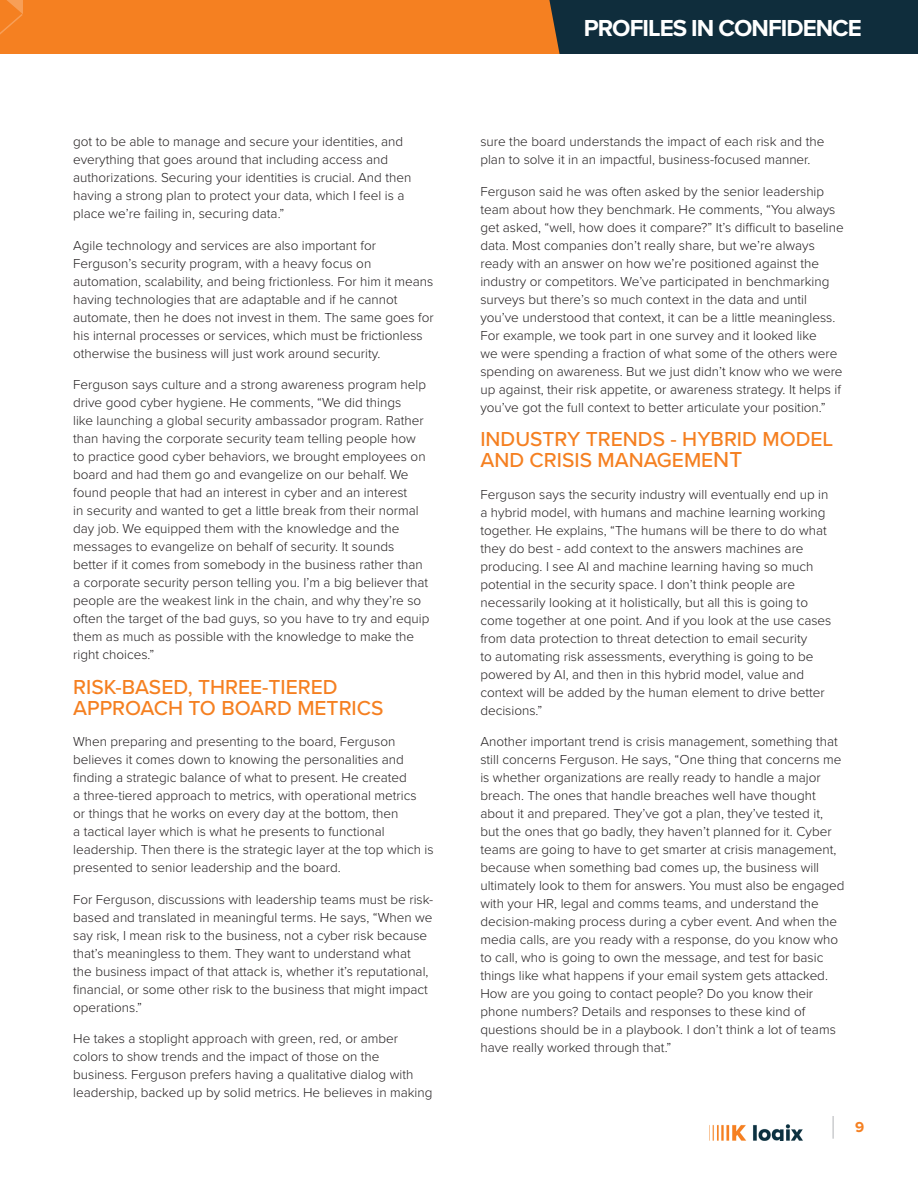
<style>
.page{position:relative;width:918px;height:1188px;background:#fff}
.page>*{position:absolute;margin:0;border:0;box-sizing:border-box;transform-origin:0 0}
.t1{font:700 24px "Proxima Nova";letter-spacing:-.04em;color:#fff}
.Body_Text{font:500 21px/21px "Proxima Nova";color:#f58021}
.t2{font:700 15px "Proxima Nova";color:#f58021}
.Body_Text-2{font:300 13.5px/18px "Proxima Nova";color:#231f20}
.s1{font-size:22.5px}
</style>
<div class="page">
<svg style="left:833px;top:1116px;width:1px;height:23px"></svg>
<img style="left:709px;top:1124px;width:94px;height:16px">
<div style="left:0;top:0;width:641px;height:54px;background:#f58021"></div>
<svg style="left:0;top:0;width:23px;height:35px"></svg>
<div style="left:600px;top:0;width:318px;height:54px;background:#0f2d3c"></div>
<svg style="left:549px;top:0;width:51px;height:54px;background:#273539"></svg>
<p class="Body_Text-2" style="left:73px;top:132px;width:340px">got to be able to manage and secure your identities, and everything that goes around that including access and authorizations. Securing your identities is crucial. And then having a strong plan to protect your data, which I feel is a place we’re failing in, securing data.”</p>
<p class="Body_Text-2" style="left:73px;top:236px;width:362px">Agile technology and services are also important for Ferguson’s security program, with a heavy focus on automation, scalability, and being frictionless. For him it means having technologies that are adaptable and if he cannot automate, then he does not invest in them. The same goes for his internal processes or services, which must be frictionless otherwise the business will just work around security.</p>
<p class="Body_Text-2" style="left:73px;top:375px;width:358px">Ferguson says culture and a strong awareness program help drive good cyber hygiene. He comments, “We did things<br>like launching a global security ambassador program. Rather than having the corporate security team telling people how to practice good cyber behaviors, we brought employees on board and had them go and evangelize on our behalf. We found people that had an interest in cyber and an interest<br>in security and wanted to get a little break from their normal day job. We equipped them with the knowledge and the messages to evangelize on behalf of security. It sounds better if it comes from somebody in the business rather than a corporate security person telling you. I’m a big believer that people are the weakest link in the chain, and why they’re so often the target of the bad guys, so you have to try and equip them as much as possible with the knowledge to make the right choices.”</p>
<p class="Body_Text" style="left:73px;top:676px;width:312px">RISK-BASED, THREE-TIERED<br>APPROACH TO BOARD METRICS</p>
<p class="Body_Text-2" style="left:73px;top:732px;width:362px">When preparing and presenting to the board, Ferguson believes it comes down to knowing the personalities and finding a strategic balance of what to present. He created<br>a three-tiered approach to metrics, with operational metrics<br>or things that he works on every day at the bottom, then<br>a tactical layer which is what he presents to functional leadership. Then there is the strategic layer at the top which is presented to senior leadership and the board.</p>
<p class="Body_Text-2" style="left:73px;top:890px;width:362px">For Ferguson, discussions with leadership teams must be risk&shy;based and translated in meaningful terms. He says, “When we say risk, I mean risk to the business, not a cyber risk because that’s meaningless to them. They want to understand what<br>the business impact of that attack is, whether it’s reputational, financial, or some other risk to the business that might impact operations.”</p>
<p class="Body_Text-2" style="left:73px;top:1029px;width:361px">He takes a stoplight approach with green, red, or amber colors to show trends and the impact of those on the business. Ferguson prefers having a qualitative dialog with leadership, backed up by solid metrics. He believes in making</p>
<p class="t1" style="left:584px;top:11px;width:280px">PROFILES IN CONFIDENCE</p>
<p class="Body_Text-2" style="left:480px;top:132px;width:345px">sure the board understands the impact of each risk and the plan to solve it in an impactful, business-focused manner.</p>
<p class="Body_Text-2" style="left:480px;top:182px;width:365px">Ferguson said he was often asked by the senior leadership team about how they benchmark. He comments, “You always get asked, “well, how does it compare?” It’s difficult to baseline data. Most companies don’t really share, but we’re always ready with an answer on how we’re positioned against the industry or competitors. We’ve participated in benchmarking surveys but there’s so much context in the data and until you’ve understood that context, it can be a little meaningless.<br>For example, we took part in one survey and it looked like<br>we were spending a fraction of what some of the others were spending on awareness. But we just didn’t know who we were up against, their risk appetite, or awareness strategy. It helps if you’ve got the full context to better articulate your position.”</p>
<p class="Body_Text" style="left:480px;top:428px;width:354px">INDUSTRY TRENDS - HYBRID MODEL<br>AND CRISIS MANAGEME<span class="s1">NT</span></p>
<p class="Body_Text-2" style="left:480px;top:485px;width:353px">Ferguson says the security industry will eventually end up in a hybrid model, with humans and machine learning working together. He explains, “The humans will be there to do what they do best - add context to the answers machines are producing. I see AI and machine learning having so much potential in the security space. I don’t think people are necessarily looking at it holistically, but all this is going to come together at one point. And if you look at the use cases from data protection to threat detection to email security<br>to automating risk assessments, everything is going to be powered by AI, and then in this hybrid model, value and context will be added by the human element to drive better decisions.”</p>
<p class="Body_Text-2" style="left:480px;top:732px;width:366px">Another important trend is crisis management, something that still concerns Ferguson. He says, “One thing that concerns me is whether organizations are really ready to handle a major breach. The ones that handle breaches well have thought about it and prepared. They’ve got a plan, they’ve tested it, but the ones that go badly, they haven’t planned for it. Cyber teams are going to have to get smarter at crisis management, because when something bad comes up, the business will ultimately look to them for answers. You must also be engaged with your HR, legal and comms teams, and understand the decision-making process during a cyber event. And when the media calls, are you ready with a response, do you know who to call, who is going to own the message, and test for basic things like what happens if your email system gets attacked.<br>How are you going to contact people? Do you know their phone numbers? Details and responses to these kind of questions should be in a playbook. I don’t think a lot of teams have really worked through that.”</p>
<p class="t2" style="left:855px;top:1116px;width:11px">9</p>
</div>
